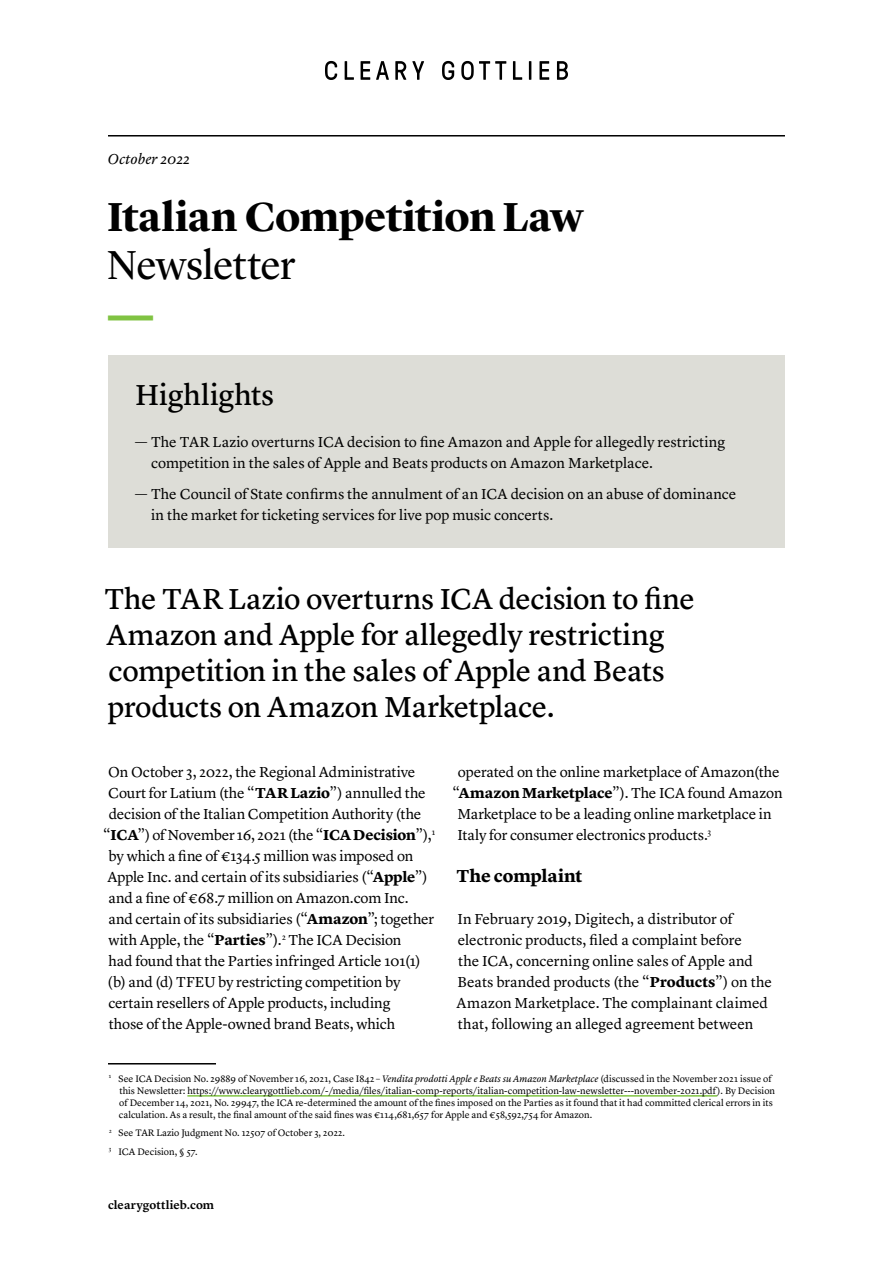
<style>
.page{position:relative;width:893px;height:1263px;background:#fff}
.page>*{position:absolute;margin:0;border:0;box-sizing:border-box;transform-origin:0 0}
.t1{font:500 45px "Aktiv Grotesk";color:#80c342}
.t2{font:700 42px "Lyon Display";letter-spacing:-.005em;color:#000}
.t3{font:42px "Lyon Display";letter-spacing:-.01em;color:#000}
.t4{font:30px/36px "Lyon Text Regular No.2";letter-spacing:-.01em;color:#000}
.t5{font:700 18px "Lyon Text";letter-spacing:-.01em;color:#000}
.t6{font:15px/21px "Lyon Text";letter-spacing:-.005em;color:#000}
.t7{font:italic 15px "Lyon Text";color:#000}
.t8{font:600 12px "Lyon Text";letter-spacing:.005em;color:#000}
.t9{font:9.75px/12px "Lyon Text";color:#000}
.s1{font-weight:700}
.s2{font-style:italic}
</style>
<div class="page">
<svg style="left:325px;top:61px;width:12px;height:19px"></svg>
<svg style="left:345px;top:61px;width:9px;height:19px"></svg>
<svg style="left:361px;top:61px;width:9px;height:19px"></svg>
<svg style="left:376px;top:61px;width:13px;height:19px"></svg>
<svg style="left:395px;top:61px;width:11px;height:19px"></svg>
<svg style="left:412px;top:61px;width:12px;height:19px"></svg>
<svg style="left:442px;top:61px;width:12px;height:19px"></svg>
<svg style="left:461px;top:61px;width:45px;height:19px"></svg>
<svg style="left:513px;top:61px;width:9px;height:19px"></svg>
<svg style="left:529px;top:61px;width:2px;height:19px"></svg>
<svg style="left:539px;top:61px;width:10px;height:19px"></svg>
<svg style="left:557px;top:61px;width:11px;height:19px"></svg>
<hr style="left:108px;top:135px;width:677px;height:2px;background:#000">
<div style="left:108px;top:355px;width:677px;height:192px;background:#ddddd7"></div>
<hr style="left:108px;top:1063px;width:108px;height:1px;background:#000">
<hr style="left:187px;top:1095px;width:530px;height:1px;background:#80c342">
<p class="t7" style="left:108px;top:147px;width:84px">October 2022</p>
<h2 class="t2" style="left:107px;top:185px;width:478px">Italian Competition Law</h2>
<h2 class="t3" style="left:107px;top:234px;width:190px">Newsletter</h2>
<h1 class="t1" style="left:108px;top:288px;width:46px">—</h1>
<h3 class="t4" style="left:135px;top:374px;width:141px">Highlights</h3>
<p class="t6" style="left:151px;top:430px;width:576px;text-indent:-16px">— The TAR Lazio overturns ICA decision to fine Amazon and Apple for allegedly restricting competition in the sales of Apple and Beats products on Amazon Marketplace.</p>
<p class="t6" style="left:151px;top:483px;width:587px;text-indent:-16px">— The Council of State confirms the annulment of an ICA decision on an abuse of dominance in the market for ticketing services for live pop music concerts.</p>
<h3 class="t4" style="left:105px;top:579px;width:592px">The TAR Lazio overturns ICA decision to fine Amazon and Apple for allegedly restricting competition in the sales of Apple and Beats products on Amazon Marketplace.</h3>
<p class="t6" style="left:108px;top:760px;width:309px">On October 3, 2022, the Regional Administrative</p>
<p class="t6" style="left:108px;top:781px;width:319px">Court for Latium (the “<span class="s1">TAR Lazio</span>”) annulled the</p>
<p class="t6" style="left:109px;top:802px;width:314px">decision of the Italian Competition Authority (the</p>
<p class="t6" style="left:103px;top:823px;width:334px">“<span class="s1">ICA</span>”) of November 16, 2021 (the “<span class="s1">ICA Decision</span>”),<sup>1</sup></p>
<p class="t6" style="left:109px;top:844px;width:306px">by which a fine of €134.5 million was imposed on</p>
<p class="t6" style="left:107px;top:865px;width:322px">Apple Inc. and certain of its subsidiaries (“<span class="s1">Apple</span>”)</p>
<p class="t6" style="left:108px;top:886px;width:302px">and a fine of €68.7 million on Amazon.com Inc.</p>
<p class="t6" style="left:108px;top:907px;width:327px">and certain of its subsidiaries (“<span class="s1">Amazon</span>”; together</p>
<p class="t6" style="left:108px;top:928px;width:294px">with Apple, the “<span class="s1">Parties</span>”).<sup>2</sup> The ICA Decision</p>
<p class="t6" style="left:109px;top:949px;width:314px">had found that the Parties infringed Article 101(1)</p>
<p class="t6" style="left:108px;top:970px;width:294px">(b) and (d) TFEU by restricting competition by</p>
<p class="t6" style="left:108px;top:991px;width:284px">certain resellers of Apple products, including</p>
<p class="t6" style="left:109px;top:1012px;width:288px">those of the Apple-owned brand Beats, which</p>
<p class="t6" style="left:458px;top:760px;width:323px">operated on the online marketplace of Amazon(the</p>
<p class="t6" style="left:452px;top:781px;width:332px">“<span class="s1">Amazon Marketplace</span>”). The ICA found Amazon</p>
<p class="t6" style="left:457px;top:802px;width:316px">Marketplace to be a leading online marketplace in</p>
<p class="t6" style="left:457px;top:823px;width:255px">Italy for consumer electronics products.<sup>3</sup></p>
<p class="t5" style="left:457px;top:862px;width:127px">The complaint</p>
<p class="t6" style="left:457px;top:907px;width:317px">In February 2019, Digitech, a distributor of electronic products, filed a complaint before<br>the ICA, concerning online sales of Apple and Beats branded products (the “<span class="s1">Products</span>”) on the Amazon Marketplace. The complainant claimed that, following an alleged agreement between</p>
<p class="t9" style="left:119px;top:1072px;width:658px;text-indent:-10px"><sup>1</sup> See ICA Decision No. 29889 of November 16, 2021, Case I842 – <span class="s2">Vendita prodotti Apple e Beats su Amazon Marketplace</span> (discussed in the November 2021 issue of this Newsletter: https://www.clearygottlieb.com/-/media/files/italian-comp-reports/italian-competition-law-newsletter---november-2021.pdf). By Decision of December 14, 2021, No. 29947, the ICA re-determined the amount of the fines imposed on the Parties as it found that it had committed clerical errors in its calculation. As a result, the final amount of the said fines was €114,681,657 for Apple and €58,592,754 for Amazon.</p>
<p class="t9" style="left:109px;top:1123px;width:238px;line-height:18.6px"><sup>2</sup> See TAR Lazio Judgment No. 12507 of October 3, 2022.<br><sup>3</sup> ICA Decision, § 57.</p>
<p class="t8" style="left:108px;top:1195px;width:108px">clearygottlieb.com</p>
</div>
